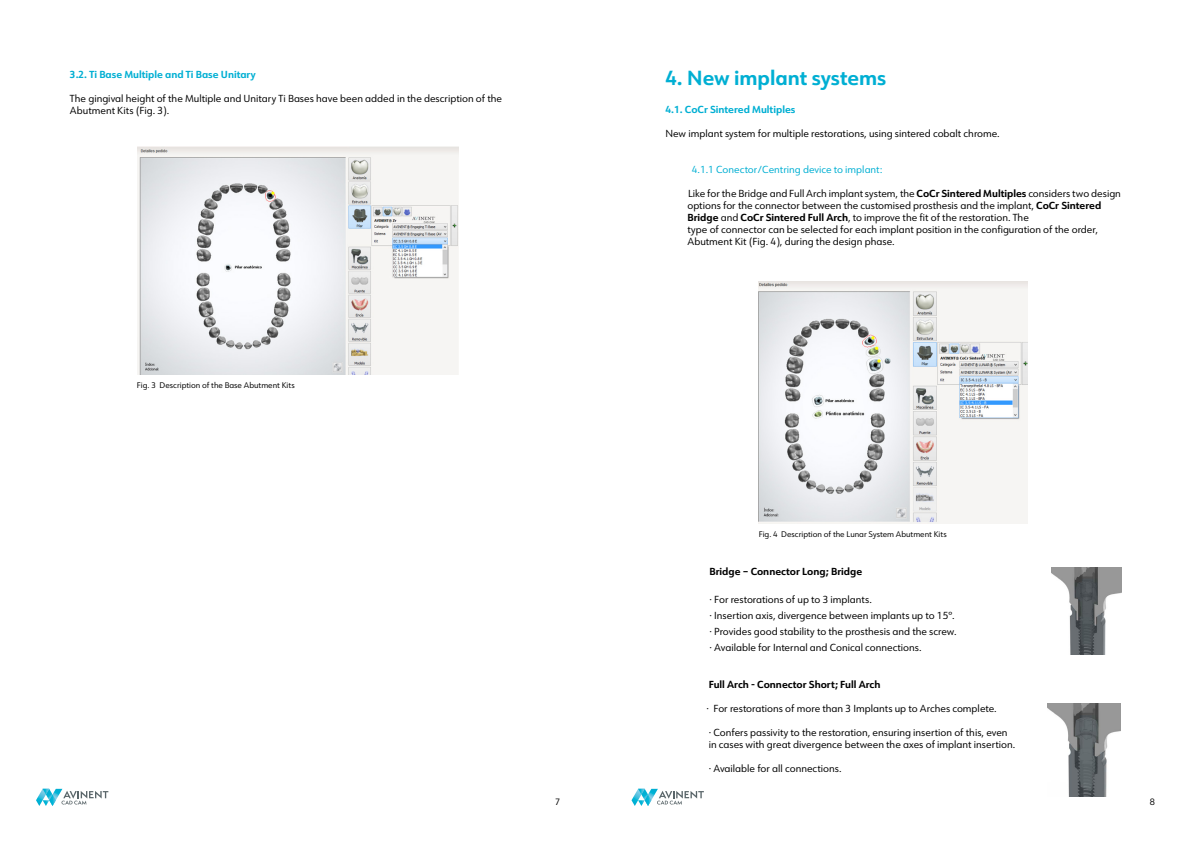
<style>
.page{position:relative;width:1191px;height:842px;background:#fff}
.page>*{position:absolute;margin:0;border:0;box-sizing:border-box;transform-origin:0 0}
.t1{font:700 20px "URW Form";color:#00afd3}
.t2{font:10px/12px "URW Form";color:#000}
.t3{font:700 10px "URW Form";color:#00afd3}
.t4{font:700 10px "URW Form";color:#000}
.t5{font:10px "URW Form";color:#00afd3}
.t6{font:9px "URW Form";color:#000}
.t7{font:8px "URW Form";color:#000}
.s1{font-weight:700}
</style>
<div class="page">
<img style="left:137px;top:146px;width:321px;height:229px">
<svg style="left:36px;top:789px;width:72px;height:17px"></svg>
<img style="left:759px;top:282px;width:268px;height:241px">
<svg style="left:631px;top:789px;width:73px;height:17px"></svg>
<img style="left:1051px;top:567px;width:70px;height:87px">
<img style="left:1047px;top:703px;width:73px;height:93px">
<p class="t3" style="left:70px;top:67px;width:187px">3.2. Ti Base Multiple and Ti Base Unitary</p>
<p class="t2" style="left:70px;top:92px;width:434px">The gingival height of the Multiple and Unitary Ti Bases have been added in the description of the<br>Abutment Kits (Fig. 3).</p>
<p class="t7" style="left:137px;top:380px;width:159px">Fig. 3 Description of the Base Abutment Kits</p>
<p class="t6" style="left:555px;top:796px;width:7px">7</p>
<h1 class="t1" style="left:665px;top:64px;width:222px">4. New implant systems</h1>
<p class="t3" style="left:665px;top:103px;width:131px">4.1. CoCr Sintered Multiples</p>
<p class="t2" style="left:665px;top:127px;width:336px">New implant system for multiple restorations, using sintered cobalt chrome.</p>
<p class="t5" style="left:692px;top:163px;width:192px">4.1.1 Conector/Centring device to implant:</p>
<p class="t2" style="left:687px;top:187px;width:435px">Like for the Bridge and Full Arch implant system, the <span class="s1">CoCr Sintered Multiples</span> considers two design options for the connector between the customised prosthesis and the implant, <span class="s1">CoCr Sintered Bridge</span> and <span class="s1">CoCr Sintered Full Arch</span>, to improve the fit of the restoration. The<br>type of connector can be selected for each implant position in the configuration of the order, Abutment Kit (Fig. 4), during the design phase.</p>
<p class="t7" style="left:758px;top:529px;width:190px">Fig. 4 Description of the Lunar System Abutment Kits</p>
<p class="t4" style="left:709px;top:564px;width:154px">Bridge – Connector Long; Bridge</p>
<p class="t2" style="left:709px;top:591px;width:249px;line-height:16px">· For restorations of up to 3 implants.<br>· Insertion axis, divergence between implants up to 15º. · Provides good stability to the prosthesis and the screw. · Available for Internal and Conical connections.</p>
<p class="t4" style="left:708px;top:677px;width:173px">Full Arch - Connector Short; Full Arch</p>
<p class="t2" style="left:706px;top:702px;width:291px">· For restorations of more than 3 Implants up to Arches complete.</p>
<p class="t2" style="left:708px;top:726px;width:308px">· Confers passivity to the restoration, ensuring insertion of this, even in cases with great divergence between the axes of implant insertion.</p>
<p class="t2" style="left:708px;top:762px;width:134px">· Available for all connections.</p>
<p class="t6" style="left:1149px;top:796px;width:7px">8</p>
</div>
